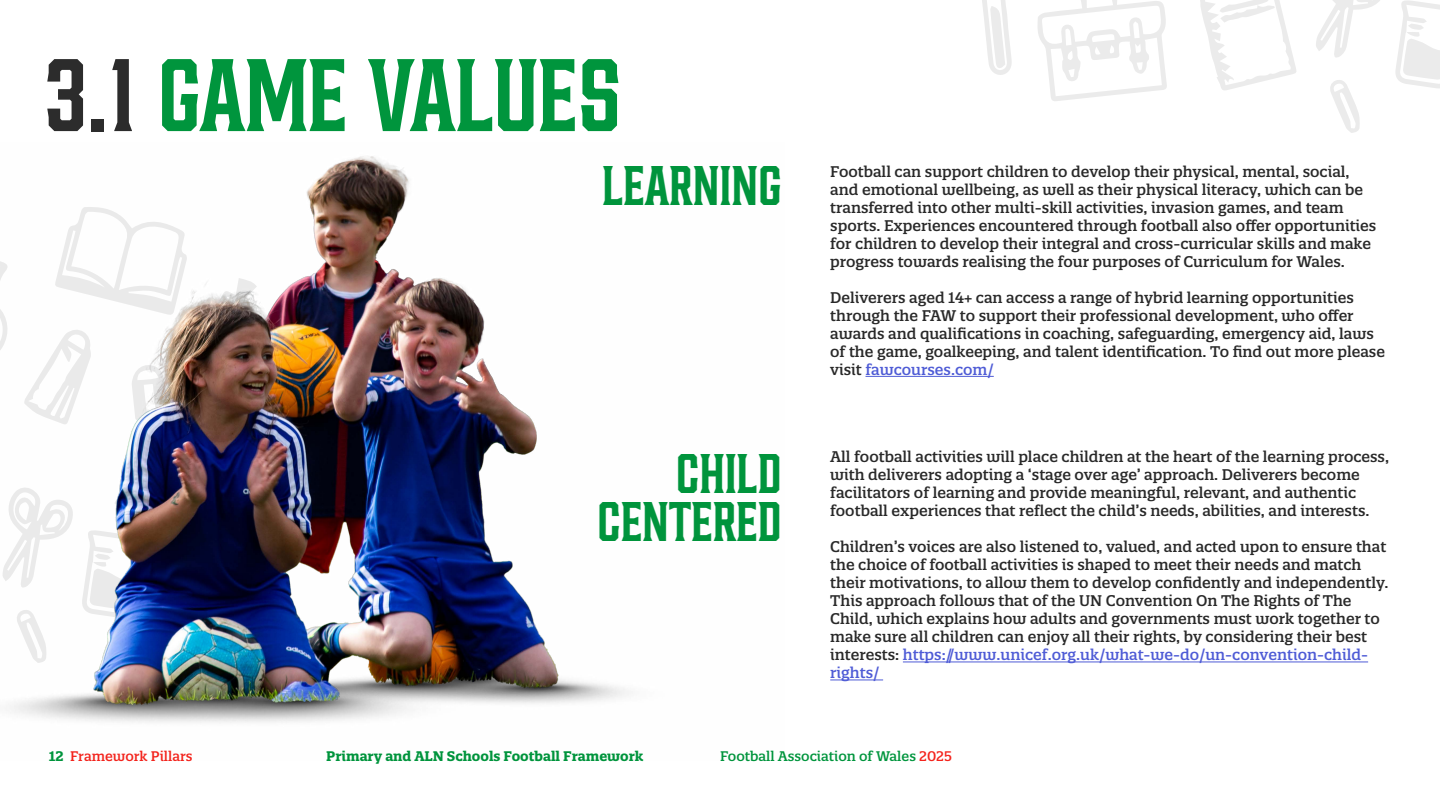
<style>
.page{position:relative;width:1440px;height:810px;background:#fff}
.page>*{position:absolute;margin:0;border:0;box-sizing:border-box;transform-origin:0 0}
.t1{font:700 90px "Draig";letter-spacing:-.025em;color:#00953d}
.t2{font:700 48.75px/48px "Draig";letter-spacing:-.025em;color:#00953d;text-align:right}
.t3{font:500 15px/18px "Quatro Slab";color:#292929}
.t4{font:700 13.5px "Quatro Slab";color:#00953d}
.t5{font:500 13.5px "Quatro Slab";color:#00953d}
.t6{font:500 13.5px "Quatro Slab";color:#f4241d}
.s1{color:#2c2c2c}
.s2{color:#4f5cd6}
.s3{font-weight:700;color:#00953d}
.s4{color:#f4241d}
</style>
<div class="page">
<hr style="left:866px;top:376px;width:128px;height:1px;background:#4f5cd6">
<hr style="left:903px;top:662px;width:465px;height:1px;background:#4f5cd6">
<hr style="left:830px;top:680px;width:53px;height:1px;background:#4f5cd6">
<svg style="left:1038px;top:0;width:129px;height:101px"></svg>
<svg style="left:1316px;top:0;width:64px;height:58px"></svg>
<svg style="left:1330px;top:80px;width:30px;height:53px"></svg>
<svg style="left:1200px;top:0;width:96px;height:90px"></svg>
<svg style="left:1395px;top:0;width:45px;height:88px"></svg>
<svg style="left:982px;top:0;width:30px;height:75px"></svg>
<img style="left:0;top:156px;width:629px;height:567px">
<h1 class="t1" style="left:42px;top:42px;width:583px"><span class="s1">3.1</span> GAME VALUES</h1>
<h2 class="t2" style="left:602px;top:162px;width:182px">LEARNING</h2>
<h2 class="t2" style="left:597px;top:450px;width:187px">CHILD<br>CENTERED</h2>
<p class="t3" style="left:830px;top:162px;width:548px">Football can support children to develop their physical, mental, social, and emotional wellbeing, as well as their physical literacy, which can be transferred into other multi-skill activities, invasion games, and team sports. Experiences encountered through football also offer opportunities for children to develop their integral and cross-curricular skills and make progress towards realising the four purposes of Curriculum for Wales.</p>
<p class="t3" style="left:830px;top:288px;width:556px">Deliverers aged 14+ can access a range of hybrid learning opportunities through the FAW to support their professional development, who offer awards and qualifications in coaching, safeguarding, emergency aid, laws of the game, goalkeeping, and talent identification. To find out more please visit <span class="s2">fawcourses.com/</span></p>
<p class="t3" style="left:830px;top:448px;width:560px">All football activities will place children at the heart of the learning process, with deliverers adopting a ‘stage over age’ approach. Deliverers become facilitators of learning and provide meaningful, relevant, and authentic football experiences that reflect the child’s needs, abilities, and interests.</p>
<p class="t3" style="left:830px;top:538px;width:560px">Children’s voices are also listened to, valued, and acted upon to ensure that the choice of football activities is shaped to meet their needs and match their motivations, to allow them to develop confidently and independently.<br>This approach follows that of the UN Convention On The Rights of The Child, which explains how adults and governments must work together to make sure all children can enjoy all their rights, by considering their best interests: <span class="s2">https://www.unicef.org.uk/what-we-do/un-convention-child&shy;rights/</span></p>
<p class="t6" style="left:49px;top:748px;width:145px"><span class="s3">12</span> Framework Pillars</p>
<p class="t4" style="left:326px;top:748px;width:319px">Primary and ALN Schools Football Framework</p>
<p class="t5" style="left:720px;top:748px;width:233px">Football Association of Wales <span class="s4">2025</span></p>
</div>
